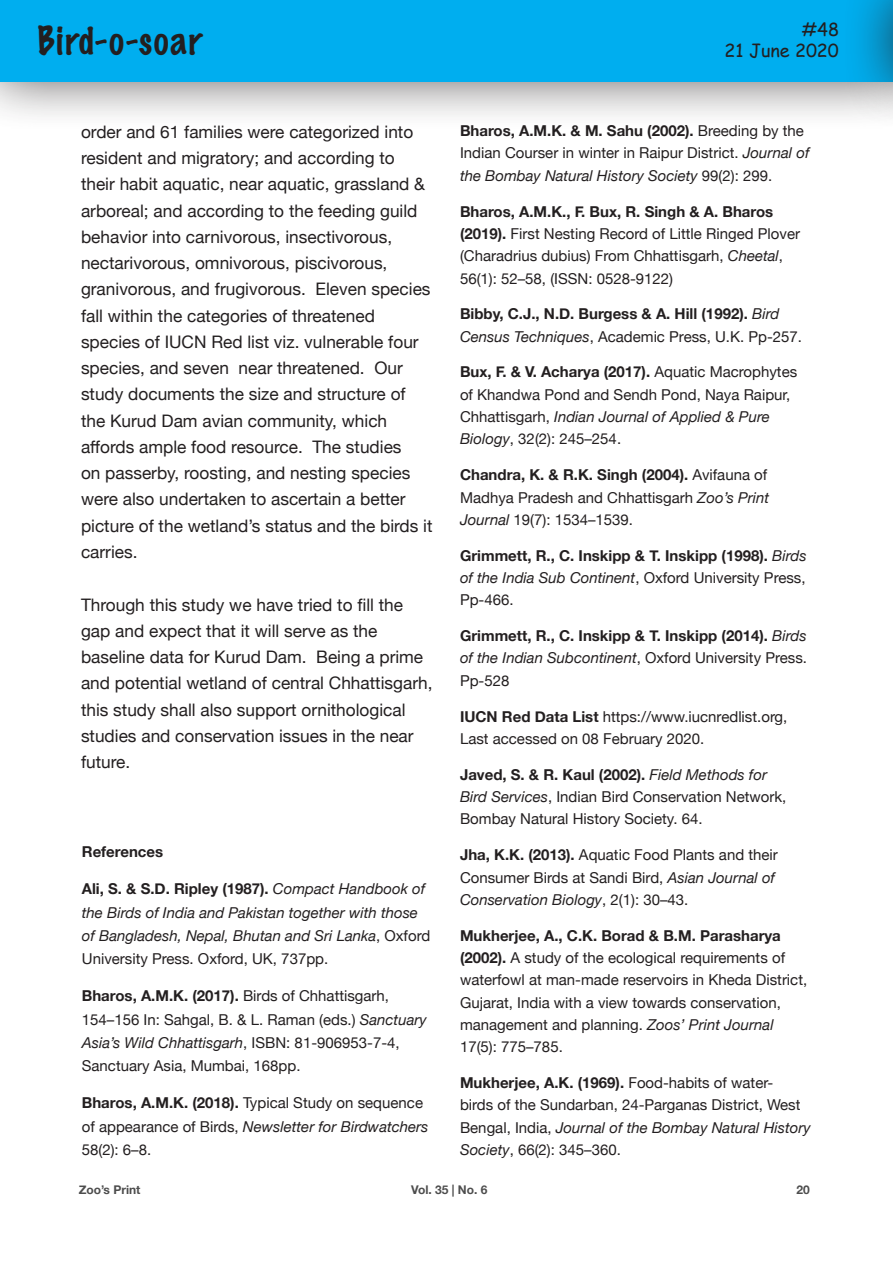
<style>
.page{position:relative;width:893px;height:1263px;background:#fff}
.page>*{position:absolute;margin:0;border:0;box-sizing:border-box;transform-origin:0 0}
.t1{font:100 36px "Marker Felt";letter-spacing:.045em;color:#231f20}
.t2{font:18px "Comic Sans MS";color:#231f20}
.t3{font:17.25px/26.2px "Helvetica Neue";color:#231f20}
.t4{font:15px/22.4px "Helvetica Neue";color:#231f20}
.t5{font:700 15px/22.4px "Helvetica Neue";color:#231f20;text-align:justify}
.t6{font:italic 15px/23.4px "Helvetica Neue";color:#231f20}
.t7{font:700 12px "Helvetica Neue";color:#4d4d4d}
.s1{font-weight:700;font-style:normal}
.s2{font-style:normal}
.s3{font-weight:700}
.s4{font-style:italic}
.s5{font-weight:400;font-style:italic}
.s6{font-weight:400}
</style>
<div class="page">
<div style="left:0;top:0;width:893px;height:132px;background:#231f20;opacity:.75"></div>
<div style="left:0;top:0;width:893px;height:81px;background:#00aeef"></div>
<div style="left:842px;top:0;width:51px;height:132px;background:#231f20;opacity:.75"></div>
<hr style="left:892px;top:0;width:1px;height:81px;background:#00aeef">
<h1 class="t1" style="left:38px;top:12px;width:166px">Bird-o-soar</h1>
<p class="t3" style="left:81px;top:120px;width:353px">order and 61 families were categorized into resident and migratory; and according to their habit aquatic, near aquatic, grassland &amp; arboreal; and according to the feeding guild behavior into carnivorous, insectivorous, nectarivorous, omnivorous, piscivorous, granivorous, and frugivorous. Eleven species fall within the categories of threatened species of IUCN Red list viz. vulnerable four species, and seven near threatened. Our study documents the size and structure of the Kurud Dam avian community, which affords ample food resource. The studies<br>on passerby, roosting, and nesting species were also undertaken to ascertain a better picture of the wetland’s status and the birds it carries.</p>
<p class="t3" style="left:81px;top:592px;width:353px">Through this study we have tried to fill the gap and expect that it will serve as the baseline data for Kurud Dam. Being a prime and potential wetland of central Chhattisgarh, this study shall also support ornithological studies and conservation issues in the near future.</p>
<p class="t5" style="left:82px;top:841px;width:83px">References</p>
<p class="t6" style="left:82px;top:878px;width:350px"><span class="s1">Ali, S. &amp; S.D. Ripley (1987).</span> Compact Handbook of the Birds of India and Pakistan together with those of Bangladesh, Nepal, Bhutan and Sri Lanka<span class="s2">, Oxford University Press. Oxford, UK, 737pp.</span></p>
<p class="t4" style="left:82px;top:985px;width:346px;line-height:23.4px"><span class="s3">Bharos, A.M.K. (2017).</span> Birds of Chhattisgarh, 154–156 In: Sahgal, B. &amp; L. Raman (eds.) <span class="s4">Sanctuary Asia’s Wild Chhattisgarh</span>, ISBN: 81-906953-7-4, Sanctuary Asia, Mumbai, 168pp.</p>
<p class="t4" style="left:82px;top:1092px;width:348px;line-height:23.4px"><span class="s3">Bharos, A.M.K. (2018).</span> Typical Study on sequence of appearance of Birds, <span class="s4">Newsletter for Birdwatchers<br></span>58(2): 6–8.</p>
<p class="t2" style="left:802px;top:16px;width:39px">#48</p>
<p class="t2" style="left:725px;top:37px;width:116px">21 June 2020</p>
<p class="t4" style="left:460px;top:120px;width:351px"><span class="s3">Bharos, A.M.K. &amp; M. Sahu (2002).</span> Breeding by the<br>Indian Courser in winter in Raipur District. <span class="s4">Journal of the Bombay Natural History Society</span> 99(2): 299.</p>
<p class="t4" style="left:460px;top:201px;width:342px"><span class="s3">Bharos, A.M.K., F. Bux, R. Singh &amp; A. Bharos (2019).</span> First Nesting Record of Little Ringed Plover (Charadrius dubius) From Chhattisgarh, <span class="s4">Cheetal</span>, 56(1): 52–58, (ISSN: 0528-9122)</p>
<p class="t5" style="left:460px;top:303px;width:344px">Bibby, C.J., N.D. Burgess &amp; A. Hill (1992). <span class="s5">Bird<br>Census Techniques</span><span class="s6">, Academic Press, U.K. Pp-257.</span></p>
<p class="t4" style="left:460px;top:362px;width:339px"><span class="s3">Bux, F. &amp; V. Acharya (2017).</span> Aquatic Macrophytes of Khandwa Pond and Sendh Pond, Naya Raipur, Chhattisgarh, <span class="s4">Indian Journal of Applied &amp; Pure Biology</span>, 32(2): 245–254.</p>
<p class="t4" style="left:460px;top:465px;width:311px"><span class="s3">Chandra, K. &amp; R.K. Singh (2004).</span> Avifauna of<br>Madhya Pradesh and Chhattisgarh <span class="s4">Zoo’s Print<br>Journal</span> 19(7): 1534–1539.</p>
<p class="t5" style="left:460px;top:545px;width:348px">Grimmett, R., C. Inskipp &amp; T. Inskipp (1998). <span class="s5">Birds of the India Sub Continent</span><span class="s6">, Oxford University Press, Pp-466.</span></p>
<p class="t5" style="left:460px;top:625px;width:349px">Grimmett, R., C. Inskipp &amp; T. Inskipp (2014). <span class="s5">Birds of the Indian Subcontinent</span><span class="s6">, Oxford University Press.<br>Pp-528</span></p>
<p class="t4" style="left:460px;top:706px;width:329px"><span class="s3">IUCN Red Data List</span> https://www.iucnredlist.org,<br>Last accessed on 08 February 2020.</p>
<p class="t4" style="left:460px;top:764px;width:328px"><span class="s3">Javed, S. &amp; R. Kaul (2002).</span> <span class="s4">Field Methods for<br>Bird Services</span>, Indian Bird Conservation Network,<br>Bombay Natural History Society. 64.</p>
<p class="t4" style="left:460px;top:844px;width:319px"><span class="s3">Jha, K.K. (2013).</span> Aquatic Food Plants and their<br>Consumer Birds at Sandi Bird, <span class="s4">Asian Journal of<br>Conservation Biology</span>, 2(1): 30–43.</p>
<p class="t4" style="left:460px;top:925px;width:349px"><span class="s3">Mukherjee, A., C.K. Borad &amp; B.M. Parasharya (2002).</span> A study of the ecological requirements of waterfowl at man-made reservoirs in Kheda District, Gujarat, India with a view towards conservation, management and planning. <span class="s4">Zoos’ Print Journal </span>17(5): 775–785.</p>
<p class="t4" style="left:460px;top:1072px;width:352px"><span class="s3">Mukherjee, A.K. (1969).</span> Food-habits of water-<br>birds of the Sundarban, 24-Parganas District, West Bengal, India, <span class="s4">Journal of the Bombay Natural History Society</span>, 66(2): 345–360.</p>
<p class="t7" style="left:79px;top:1180px;width:63px">Zoo’s Print</p>
<p class="t7" style="left:411px;top:1180px;width:78px">Vol. 35 | No. 6</p>
<p class="t7" style="left:796px;top:1180px;width:15px">20</p>
</div>
